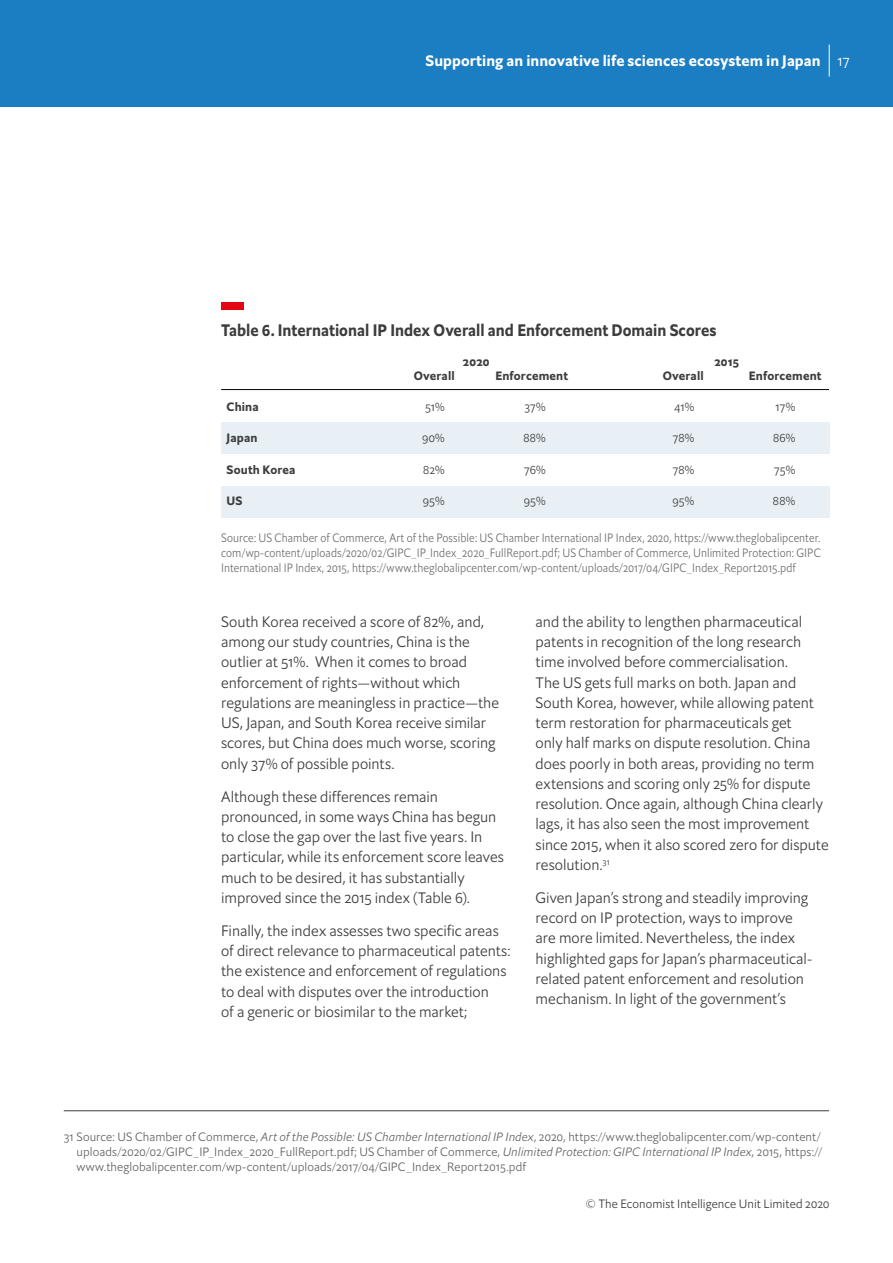
<style>
.page{position:relative;width:893px;height:1263px;background:#fff}
.page>*{position:absolute;margin:0;border:0;box-sizing:border-box;transform-origin:0 0}
.t1{font:700 16.5px "Econ Sans Cnd OS";color:#3c3c3c}
.t2{font:300 15px/20.2px "Econ Sans OS";color:#3c3c3c}
.t3{font:700 15px "Econ Sans OS";letter-spacing:.005em;color:#fff}
.t4{font:300 12px/15px "Econ Sans OS";letter-spacing:.01em;color:#646363;text-align:justify}
.t5{font:300 12px/15px "Econ Sans Cnd OS";letter-spacing:.01em;color:#6d6d6d;text-align:justify}
.t6{font:300 12px "Econ Sans OS";letter-spacing:.01em;color:#3c3c3c}
.t7{font:700 12px "Econ Sans OS";letter-spacing:.015em;color:#3c3c3c}
.s1{font-weight:300}
.s2{font-style:italic}
</style>
<div class="page">
<div style="left:0;top:0;width:893px;height:106px;background:#1b7dc2"></div>
<hr style="left:829px;top:45px;width:1px;height:32px;background:#fff">
<div style="left:221px;top:302px;width:22px;height:8px;background:#e30613"></div>
<div style="left:221px;top:422px;width:608px;height:32px;background:#e8f0f5"></div>
<div style="left:221px;top:486px;width:608px;height:31px;background:#e8f0f5"></div>
<hr style="left:221px;top:389px;width:608px;height:1px;background:#000">
<hr style="left:64px;top:1110px;width:765px;height:1px;background:#3c3c3b">
<p class="t3" style="left:425px;top:51px;width:426px">Supporting an innovative life sciences ecosystem in Japan <span class="s1">17</span></p>
<p class="t1" style="left:221px;top:319px;width:497px">Table 6. International IP Index Overall and Enforcement Domain Scores</p>
<p class="t7" style="left:463px;top:354px;width:28px">2020</p>
<p class="t7" style="left:714px;top:354px;width:26px">2015</p>
<p class="t7" style="left:227px;top:399px;width:34px">China</p>
<p class="t7" style="left:227px;top:430px;width:32px">Japan</p>
<p class="t7" style="left:227px;top:462px;width:71px">South Korea</p>
<p class="t7" style="left:227px;top:493px;width:18px">US</p>
<p class="t7" style="left:414px;top:368px;width:43px">Overall</p>
<p class="t7" style="left:495px;top:368px;width:74px">Enforcement</p>
<p class="t7" style="left:663px;top:368px;width:43px">Overall</p>
<p class="t7" style="left:749px;top:368px;width:74px">Enforcement</p>
<p class="t6" style="left:425px;top:399px;width:21px">51%</p>
<p class="t6" style="left:422px;top:430px;width:24px">90%</p>
<p class="t6" style="left:423px;top:462px;width:23px">82%</p>
<p class="t6" style="left:423px;top:493px;width:23px">95%</p>
<p class="t6" style="left:524px;top:399px;width:23px">37%</p>
<p class="t6" style="left:523px;top:430px;width:24px">88%</p>
<p class="t6" style="left:524px;top:462px;width:23px">76%</p>
<p class="t6" style="left:524px;top:493px;width:23px">95%</p>
<p class="t6" style="left:674px;top:399px;width:22px">41%</p>
<p class="t6" style="left:673px;top:430px;width:23px">78%</p>
<p class="t6" style="left:673px;top:462px;width:23px">78%</p>
<p class="t6" style="left:672px;top:493px;width:23px">95%</p>
<p class="t6" style="left:775px;top:399px;width:21px">17%</p>
<p class="t6" style="left:773px;top:430px;width:24px">86%</p>
<p class="t6" style="left:774px;top:462px;width:23px">75%</p>
<p class="t6" style="left:773px;top:493px;width:24px">88%</p>
<p class="t5" style="left:221px;top:531px;width:601px">Source: US Chamber of Commerce, Art of the Possible: US Chamber International IP Index, 2020, https://www.theglobalipcenter. com/wp-content/uploads/2020/02/GIPC_IP_Index_2020_FullReport.pdf; US Chamber of Commerce, Unlimited Protection: GIPC International IP Index, 2015, https://www.theglobalipcenter.com/wp-content/uploads/2017/04/GIPC_Index_Report2015.pdf</p>
<p class="t2" style="left:221px;top:611px;width:279px">South Korea received a score of 82%, and, among our study countries, China is the outlier at 51%. When it comes to broad enforcement of rights—without which regulations are meaningless in practice—the US, Japan, and South Korea receive similar scores, but China does much worse, scoring only 37% of possible points.</p>
<p class="t2" style="left:221px;top:786px;width:284px">Although these differences remain pronounced, in some ways China has begun to close the gap over the last five years. In particular, while its enforcement score leaves much to be desired, it has substantially improved since the 2015 index (Table 6).</p>
<p class="t2" style="left:221px;top:920px;width:291px">Finally, the index assesses two specific areas of direct relevance to pharmaceutical patents: the existence and enforcement of regulations to deal with disputes over the introduction<br>of a generic or biosimilar to the market;</p>
<p class="t2" style="left:536px;top:611px;width:294px">and the ability to lengthen pharmaceutical patents in recognition of the long research time involved before commercialisation.<br>The US gets full marks on both. Japan and South Korea, however, while allowing patent term restoration for pharmaceuticals get<br>only half marks on dispute resolution. China does poorly in both areas, providing no term extensions and scoring only 25% for dispute resolution. Once again, although China clearly lags, it has also seen the most improvement since 2015, when it also scored zero for dispute resolution.<sup>31</sup></p>
<p class="t2" style="left:536px;top:887px;width:278px">Given Japan’s strong and steadily improving record on IP protection, ways to improve are more limited. Nevertheless, the index highlighted gaps for Japan’s pharmaceutical&shy;related patent enforcement and resolution mechanism. In light of the government’s</p>
<p class="t4" style="left:76px;top:1129px;width:747px;text-indent:-13px">31 Source: US Chamber of Commerce, <span class="s2">Art of the Possible: US Chamber International IP Index</span>, 2020, https://www.theglobalipcenter.com/wp-content/ uploads/2020/02/GIPC_IP_Index_2020_FullReport.pdf; US Chamber of Commerce, <span class="s2">Unlimited Protection: GIPC International IP Index</span>, 2015, https:// www.theglobalipcenter.com/wp-content/uploads/2017/04/GIPC_Index_Report2015.pdf</p>
<p class="t6" style="left:586px;top:1196px;width:245px">© The Economist Intelligence Unit Limited 2020</p>
</div>
